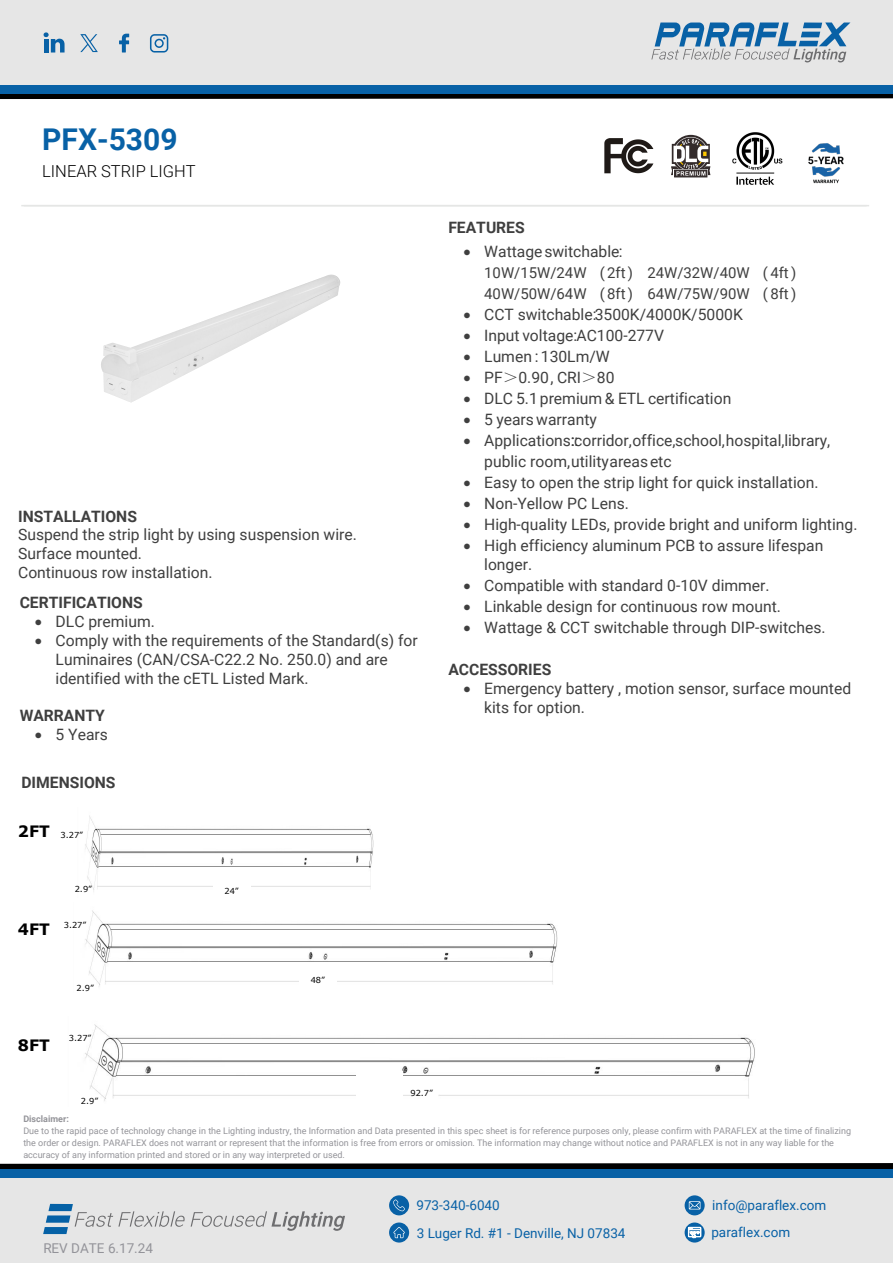
<style>
.page{position:relative;width:893px;height:1263px;background:#fff}
.page>*{position:absolute;margin:0;border:0;box-sizing:border-box;transform-origin:0 0}
.t1{font:700 30px "Roboto";color:#0861a6}
.t2{font:300 16.5px "Roboto";color:#000}
.t3{font:15.75px/18.8px "Roboto";color:#3f3f3f}
.t4{font:700 15.75px "Roboto";color:#3f3f3f}
.t5{font:700 15.75px "Verdana";color:#000}
.t6{font:15px/20.9px "Roboto";color:#3f3f3f}
.t7{font:13.5px "Roboto";color:#0861a6}
.t8{font:13.5px "Roboto";color:#939399}
.t9{font:9px/12px "Roboto";color:#949499}
.t10{font:700 9px "Roboto";color:#949499}
.t11{font:8.25px "Verdana";color:#000}
.s1{font-family:"Sim Sun"}
.s2{font-style:inherit}
</style>
<div class="page">
<hr style="left:24px;top:205px;width:845px;height:1px;background:#e5e6e5">
<hr style="left:21px;top:205px;width:846px;height:1px;background:#e5e6e5">
<svg style="left:0;top:93px;width:893px;height:6px"></svg>
<div style="left:0;top:0;width:893px;height:86px;background:#e6e6e6"></div>
<div style="left:0;top:85px;width:893px;height:8px;background:#0861a6"></div>
<svg style="left:651px;top:23px;width:199px;height:39px"></svg>
<svg style="left:43px;top:32px;width:22px;height:21px"></svg>
<svg style="left:119px;top:34px;width:10px;height:19px"></svg>
<svg style="left:80px;top:34px;width:18px;height:18px"></svg>
<svg style="left:150px;top:34px;width:18px;height:19px"></svg>
<svg style="left:0;top:1163px;width:893px;height:6px"></svg>
<div style="left:0;top:1176px;width:893px;height:87px;background:#e6e6e6"></div>
<div style="left:0;top:1169px;width:893px;height:8px;background:#0861a6"></div>
<svg style="left:685px;top:1195px;width:20px;height:20px"></svg>
<svg style="left:689px;top:1201px;width:11px;height:8px"></svg>
<svg style="left:685px;top:1222px;width:20px;height:20px"></svg>
<svg style="left:688px;top:1227px;width:13px;height:11px"></svg>
<svg style="left:389px;top:1222px;width:20px;height:20px"></svg>
<svg style="left:393px;top:1227px;width:12px;height:11px"></svg>
<div style="left:389px;top:1195px;width:20px;height:20px;background:#0861a6;border-radius:50%"></div>
<svg style="left:393px;top:1199px;width:12px;height:12px"></svg>
<svg style="left:191px;top:1211px;width:154px;height:20px"></svg>
<svg style="left:43px;top:1204px;width:142px;height:30px"></svg>
<div style="left:674px;top:169px;width:34px;height:8px;background:#a19d9d"></div>
<div style="left:674px;top:170px;width:33px;height:7px;background:#332b2b"></div>
<svg style="left:671px;top:135px;width:40px;height:41px"></svg>
<svg style="left:604px;top:138px;width:49px;height:35px"></svg>
<img style="left:808px;top:143px;width:36px;height:41px">
<img style="left:732px;top:132px;width:51px;height:53px">
<img style="left:101px;top:274px;width:240px;height:129px">
<img style="left:85px;top:1024px;width:670px;height:77px">
<div style="left:357px;top:1071px;width:46px;height:31px;background:#fff"></div>
<img style="left:85px;top:910px;width:473px;height:77px">
<div style="left:299px;top:963px;width:38px;height:31px;background:#fff"></div>
<img style="left:85px;top:815px;width:289px;height:77px">
<div style="left:213px;top:874px;width:38px;height:31px;background:#fff"></div>
<h1 class="t1" style="left:42px;top:119px;width:137px">PFX-5309</h1>
<p class="t2" style="left:42px;top:160px;width:155px">LINEAR STRIP LIGHT</p>
<p class="t4" style="left:18px;top:505px;width:120px">INSTALLATIONS</p>
<p class="t3" style="left:18px;top:525px;width:340px">Suspend the strip light by using suspension wire.<br>Surface mounted.<br>Continuous row installation.</p>
<p class="t4" style="left:20px;top:592px;width:125px">CERTIFICATIONS</p>
<p class="t3" style="left:35px;top:612px;width:122px">• DLC premium.</p>
<p class="t3" style="left:56px;top:630px;width:364px;text-indent:-21px">• Comply with the requirements of the Standard(s) for<br>Luminaires (CAN/CSA-C22.2 No. 250.0) and are identified with the cETL Listed Mark.</p>
<p class="t4" style="left:20px;top:704px;width:87px">WARRANTY</p>
<p class="t3" style="left:35px;top:724px;width:75px">• 5 Years</p>
<p class="t4" style="left:21px;top:771px;width:96px">DIMENSIONS</p>
<p class="t5" style="left:18px;top:820px;width:33px">2FT</p>
<p class="t11" style="left:61px;top:829px;width:24px">3.27”</p>
<p class="t4" style="left:448px;top:216px;width:78px">FEATURES</p>
<p class="t3" style="left:463px;top:241px;width:161px">• Wattage switchable :</p>
<p class="t6" style="left:484px;top:262px;width:313px">10W/15W/24W ( 2ft ) 24W/32W/40W ( 4ft )<br>40W/50W/64W ( 8ft ) 64W/75W/90W ( 8ft )</p>
<p class="t3" style="left:463px;top:304px;width:281px">• CCT switchable: 3500K/4000K/5000K</p>
<p class="t3" style="left:463px;top:325px;width:202px">• Input voltage: AC100-277V</p>
<p class="t3" style="left:463px;top:346px;width:148px">• Lumen : 130Lm/W</p>
<p class="t3" style="left:463px;top:367px;width:153px">• PF<span class="s1">＞</span>0.90 , CRI<span class="s1">＞</span>80</p>
<p class="t3" style="left:463px;top:388px;width:269px">• DLC 5.1 premium &amp; ETL certification</p>
<p class="t3" style="left:463px;top:409px;width:135px">• 5 years warranty</p>
<p class="t3" style="left:463px;top:430px;width:369px">• Application<span class="s2">s:</span> corridor,office, school, hospital, library,</p>
<p class="t3" style="left:484px;top:429px;width:189px;line-height:21px;text-align:center">:<br>public room, utility areas etc</p>
<p class="t3" style="left:463px;top:473px;width:357px">• Easy to open the strip light for quick installation.</p>
<p class="t3" style="left:463px;top:494px;width:167px">• Non-Yellow PC Lens.</p>
<p class="t3" style="left:463px;top:515px;width:396px">• High-quality LEDs, provide bright and uniform lighting.</p>
<p class="t3" style="left:484px;top:536px;width:341px;text-indent:-21px">• High efficiency aluminum PCB to assure lifespan longer.</p>
<p class="t3" style="left:463px;top:576px;width:308px">• Compatible with standard 0-10V dimmer.</p>
<p class="t3" style="left:463px;top:597px;width:319px">• Linkable design for continuous row mount.</p>
<p class="t3" style="left:463px;top:618px;width:364px">• Wattage &amp; CCT switchable through DIP-switches.</p>
<p class="t4" style="left:448px;top:659px;width:105px">ACCESSORIES</p>
<p class="t3" style="left:484px;top:679px;width:368px;text-indent:-21px">• Emergency battery , motion sensor, surface mounted kits for option.</p>
<p class="t5" style="left:18px;top:918px;width:33px">4FT</p>
<p class="t11" style="left:75px;top:883px;width:19px">2.9”</p>
<p class="t11" style="left:225px;top:885px;width:16px">24”</p>
<p class="t11" style="left:64px;top:919px;width:24px">3.27”</p>
<p class="t5" style="left:18px;top:1034px;width:33px">8FT</p>
<p class="t11" style="left:77px;top:982px;width:19px">2.9”</p>
<p class="t11" style="left:69px;top:1032px;width:24px">3.27”</p>
<p class="t11" style="left:81px;top:1096px;width:19px">2.9”</p>
<p class="t11" style="left:311px;top:974px;width:16px">48”</p>
<p class="t11" style="left:410px;top:1088px;width:24px">92.7”</p>
<p class="t10" style="left:23px;top:1112px;width:47px">Disclaimer:</p>
<p class="t9" style="left:23px;top:1124px;width:829px">Due to the rapid pace of technology change in the Lighting industry, the Information and Data presented in this spec sheet is for reference purposes only, please confirm with PARAFLEX at the time of finalizing the order or design. PARAFLEX does not warrant or represent that the information is free from errors or omission. The information may change without notice and PARAFLEX is not in any way liable for the accuracy of any information printed and stored or in any way interpreted or used.</p>
<p class="t7" style="left:416px;top:1196px;width:85px">973-340-6040</p>
<p class="t7" style="left:712px;top:1195px;width:116px">info@paraflex.com</p>
<p class="t8" style="left:43px;top:1239px;width:111px">REV DATE 6.17.24</p>
<p class="t7" style="left:417px;top:1223px;width:210px">3 Luger Rd. #1 - Denville, NJ 07834</p>
<p class="t7" style="left:711px;top:1222px;width:80px">paraflex.com</p>
</div>
